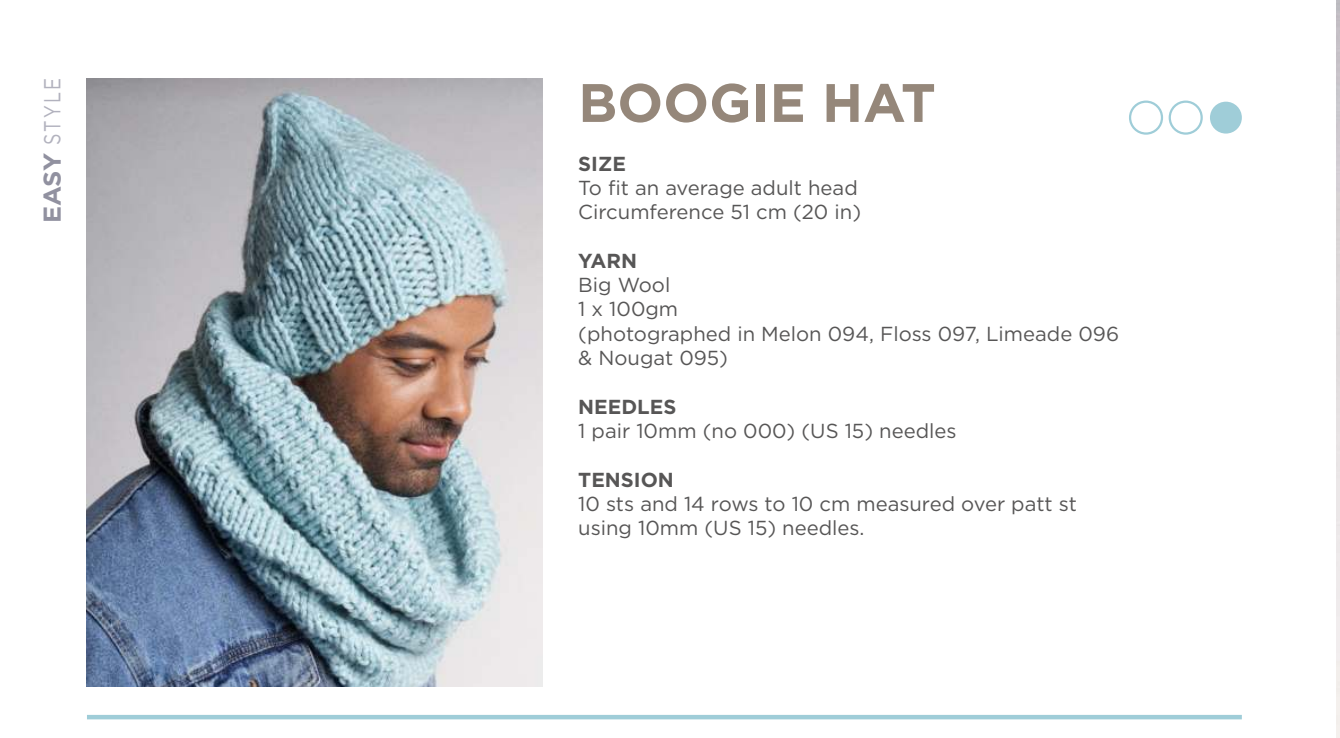
<style>
.page{position:relative;width:1340px;height:738px;background:#fff}
.page>*{position:absolute;margin:0;border:0;box-sizing:border-box;transform-origin:0 0}
.t1{font:700 54px "Gotham";color:#95877a}
.t2{font:23.18px "Gotham";letter-spacing:.13em;color:#b2b2be;scale:.77 1}
.t3{font:20.25px/24.3px "Gotham";color:#575656}
.t4{font:700 20.25px "Gotham";color:#575656}
.s1{font-weight:700;font-size:24.3px;color:#9191a0}
</style>
<div class="page">
<img style="left:87px;top:79px;width:455px;height:607px">
<div style="left:1128px;top:100px;width:35px;height:35px;border:2px solid #9fcdd8;border-radius:50%"></div>
<div style="left:1168px;top:100px;width:34px;height:35px;border:2px solid #9fcdd8;border-radius:50%"></div>
<div style="left:1209px;top:102px;width:32px;height:31px;background:#9fcdd8;border-radius:50%"></div>
<hr style="left:87px;top:715px;width:1154px;height:4px;background:#9fcdd8">
<p class="t2" style="left:42px;top:223px;width:191px;rotate:-90deg"><span class="s1">EASY</span> STYLE</p>
<h1 class="t1" style="left:578px;top:79px;width:359px">BOOGIE HAT</h1>
<p class="t4" style="left:578px;top:154px;width:49px">SIZE</p>
<p class="t3" style="left:578px;top:177px;width:284px">To fit an average adult head<br>Circumference 51 cm (20 in)</p>
<p class="t4" style="left:578px;top:251px;width:60px">YARN</p>
<p class="t3" style="left:578px;top:274px;width:542px">Big Wool<br>1 x 100gm<br>(photographed in Melon 094, Floss 097, Limeade 096 &amp; Nougat 095)</p>
<p class="t4" style="left:578px;top:397px;width:100px">NEEDLES</p>
<p class="t3" style="left:578px;top:420px;width:380px">1 pair 10mm (no 000) (US 15) needles</p>
<p class="t4" style="left:578px;top:470px;width:97px">TENSION</p>
<p class="t3" style="left:578px;top:492px;width:500px">10 sts and 14 rows to 10 cm measured over patt st using 10mm (US 15) needles.</p>
</div>
